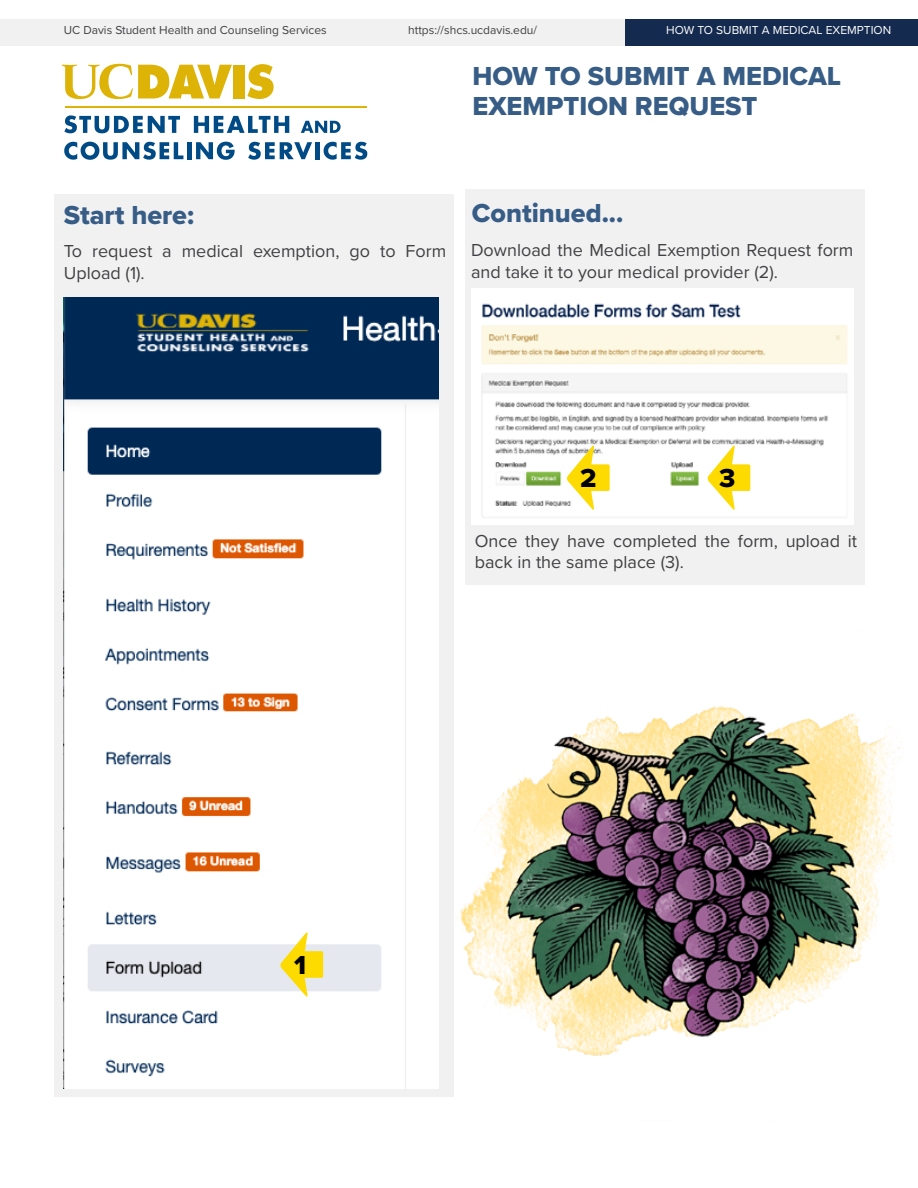
<style>
.page{position:relative;width:918px;height:1188px;background:#fff}
.page>*{position:absolute;margin:0;border:0;box-sizing:border-box;transform-origin:0 0}
.t1{font:27px/30px "Proxima Nova Extrabld";color:#375d86}
.t2{font:27px "Proxima Nova Extrabld";color:#000}
.t3{font:18px/21.6px "Proxima Nova";color:#414042}
.t4{font:12px "Proxima Nova";color:#414042}
.t5{font:12px "Proxima Nova";color:#fff}
</style>
<div class="page">
<div style="left:0;top:19px;width:918px;height:27px;background:#f1f1f2"></div>
<div style="left:625px;top:19px;width:293px;height:27px;background:#142a4f"></div>
<img style="left:456px;top:706px;width:446px;height:350px">
<div style="left:54px;top:195px;width:400px;height:902px;background:#f1f1f2"></div>
<div style="left:465px;top:189px;width:400px;height:395px;background:#f1f1f2"></div>
<svg style="left:247px;top:64px;width:27px;height:35px"></svg>
<div style="left:233px;top:65px;width:12px;height:34px;background:#deb308"></div>
<svg style="left:63px;top:64px;width:169px;height:35px"></svg>
<hr style="left:65px;top:106px;width:302px;height:1px;background:#deb308">
<svg style="left:64px;top:115px;width:116px;height:18px"></svg>
<svg style="left:194px;top:116px;width:95px;height:17px"></svg>
<svg style="left:301px;top:121px;width:40px;height:12px"></svg>
<svg style="left:64px;top:142px;width:119px;height:18px"></svg>
<hr style="left:187px;top:142px;width:4px;height:17px;background:#004b85">
<svg style="left:196px;top:142px;width:39px;height:18px"></svg>
<svg style="left:248px;top:142px;width:64px;height:18px"></svg>
<hr style="left:315px;top:142px;width:4px;height:17px;background:#004b85">
<svg style="left:324px;top:142px;width:43px;height:18px"></svg>
<img style="left:64px;top:297px;width:375px;height:791px">
<img style="left:472px;top:288px;width:382px;height:237px">
<svg style="left:280px;top:932px;width:43px;height:65px"></svg>
<svg style="left:567px;top:445px;width:43px;height:65px"></svg>
<svg style="left:707px;top:445px;width:43px;height:65px"></svg>
<p class="t4" style="left:64px;top:21px;width:265px">UC Davis Student Health and Counseling Services</p>
<p class="t4" style="left:408px;top:21px;width:130px">https://shcs.ucdavis.edu/</p>
<p class="t5" style="left:666px;top:21px;width:227px">HOW TO SUBMIT A MEDICAL EXEMPTION</p>
<h1 class="t1" style="left:472px;top:61px;width:370px">HOW TO SUBMIT A MEDICAL<br>EXEMPTION REQUEST</h1>
<h1 class="t1" style="left:64px;top:199px;width:132px">Start here:</h1>
<h1 class="t1" style="left:472px;top:198px;width:153px">Continued...</h1>
<p class="t3" style="left:64px;top:240px;width:384px">To request a medical exemption, go to Form<br>Upload (1).</p>
<p class="t3" style="left:471px;top:238px;width:384px">Download the Medical Exemption Request form and take it to your medical provider (2).</p>
<h1 class="t2" style="left:580px;top:458px;width:18px">2</h1>
<h1 class="t2" style="left:719px;top:458px;width:18px">3</h1>
<h1 class="t2" style="left:294px;top:945px;width:14px">1</h1>
<p class="t3" style="left:475px;top:529px;width:384px">Once they have completed the form, upload it back in the same place (3).</p>
</div>
